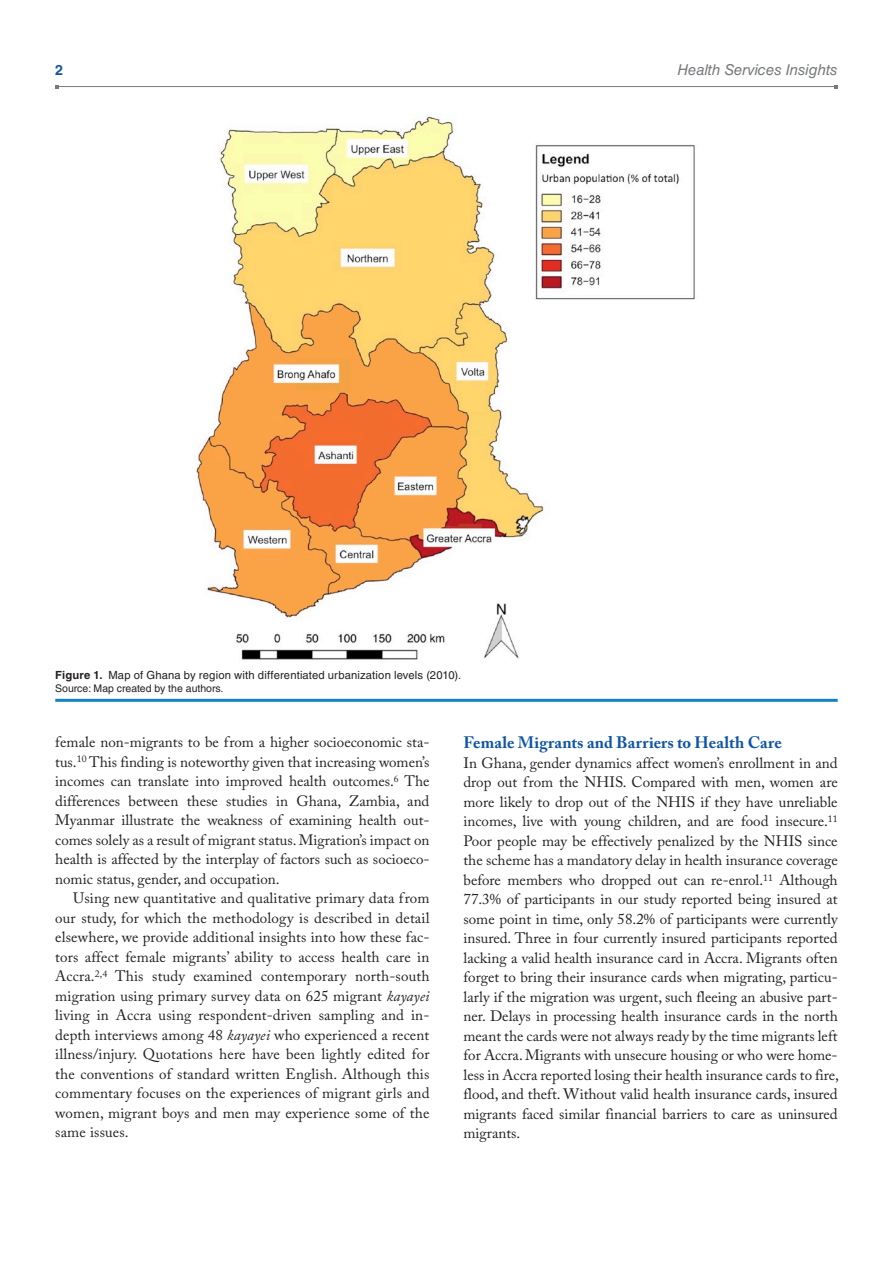
<style>
.page{position:relative;width:893px;height:1263px;background:#fff}
.page>*{position:absolute;margin:0;border:0;box-sizing:border-box;transform-origin:0 0}
.t1{font:700 16.5px "Adobe Caslon Pro";letter-spacing:.01em;color:#1055a4}
.t2{font:15px/19.5px "Adobe Caslon Pro";color:#231f20;text-align:justify}
.t3{font:italic 15px "Helvetica LT Std";letter-spacing:-.005em;color:#76787b}
.t4{font:700 14.25px "Helvetica LT Std";color:#1055a4}
.t5{font:11.25px "Helvetica LT Std";letter-spacing:.015em;color:#231f20}
.t6{font:10.5px "Helvetica LT Std";color:#231f20}
.s1{font-weight:700}
.s2{font-style:italic}
</style>
<div class="page">
<hr style="left:57px;top:86px;width:779px;height:1px;background:#76787b">
<hr style="left:55px;top:699px;width:783px;height:3px;background:#1582c5">
<img style="left:196px;top:116px;width:499px;height:544px">
<p class="t4" style="left:55px;top:61px;width:9px">2</p>
<p class="t3" style="left:677px;top:61px;width:162px">Health Services Insights</p>
<p class="t5" style="left:55px;top:669px;width:407px"><span class="s1">Figure 1.</span> Map of Ghana by region with differentiated urbanization levels (2010).</p>
<p class="t6" style="left:55px;top:682px;width:170px">Source: Map created by the authors.</p>
<p class="t2" style="left:55px;top:732px;width:376px">female non-migrants to be from a higher socioeconomic sta&shy;tus.<sup>10</sup> This finding is noteworthy given that increasing women’s incomes can translate into improved health outcomes.<sup>6</sup> The differences between these studies in Ghana, Zambia, and Myanmar illustrate the weakness of examining health out&shy;comes solely as a result of migrant status. Migration’s impact on health is affected by the interplay of factors such as socioeco&shy;nomic status, gender, and occupation.</p>
<p class="t2" style="left:55px;top:888px;width:376px;text-indent:18px">Using new quantitative and qualitative primary data from our study, for which the methodology is described in detail elsewhere, we provide additional insights into how these fac&shy;tors affect female migrants’ ability to access health care in Accra.<sup>2,4</sup> This study examined contemporary north-south migration using primary survey data on 625 migrant <span class="s2">kayayei </span>living in Accra using respondent-driven sampling and in&shy;depth interviews among 48 <span class="s2">kayayei</span> who experienced a recent illness/injury. Quotations here have been lightly edited for the conventions of standard written English. Although this commentary focuses on the experiences of migrant girls and women, migrant boys and men may experience some of the same issues.</p>
<p class="t1" style="left:463px;top:733px;width:320px">Female Migrants and Barriers to Health Care</p>
<p class="t2" style="left:463px;top:753px;width:377px">In Ghana, gender dynamics affect women’s enrollment in and drop out from the NHIS. Compared with men, women are more likely to drop out of the NHIS if they have unreliable incomes, live with young children, and are food insecure.<sup>11<br></sup>Poor people may be effectively penalized by the NHIS since the scheme has a mandatory delay in health insurance coverage before members who dropped out can re-enrol.<sup>11</sup> Although 77.3% of participants in our study reported being insured at some point in time, only 58.2% of participants were currently insured. Three in four currently insured participants reported lacking a valid health insurance card in Accra. Migrants often forget to bring their insurance cards when migrating, particu&shy;larly if the migration was urgent, such fleeing an abusive part&shy;ner. Delays in processing health insurance cards in the north meant the cards were not always ready by the time migrants left for Accra. Migrants with unsecure housing or who were home&shy;less in Accra reported losing their health insurance cards to fire, flood, and theft. Without valid health insurance cards, insured migrants faced similar financial barriers to care as uninsured migrants.</p>
</div>
